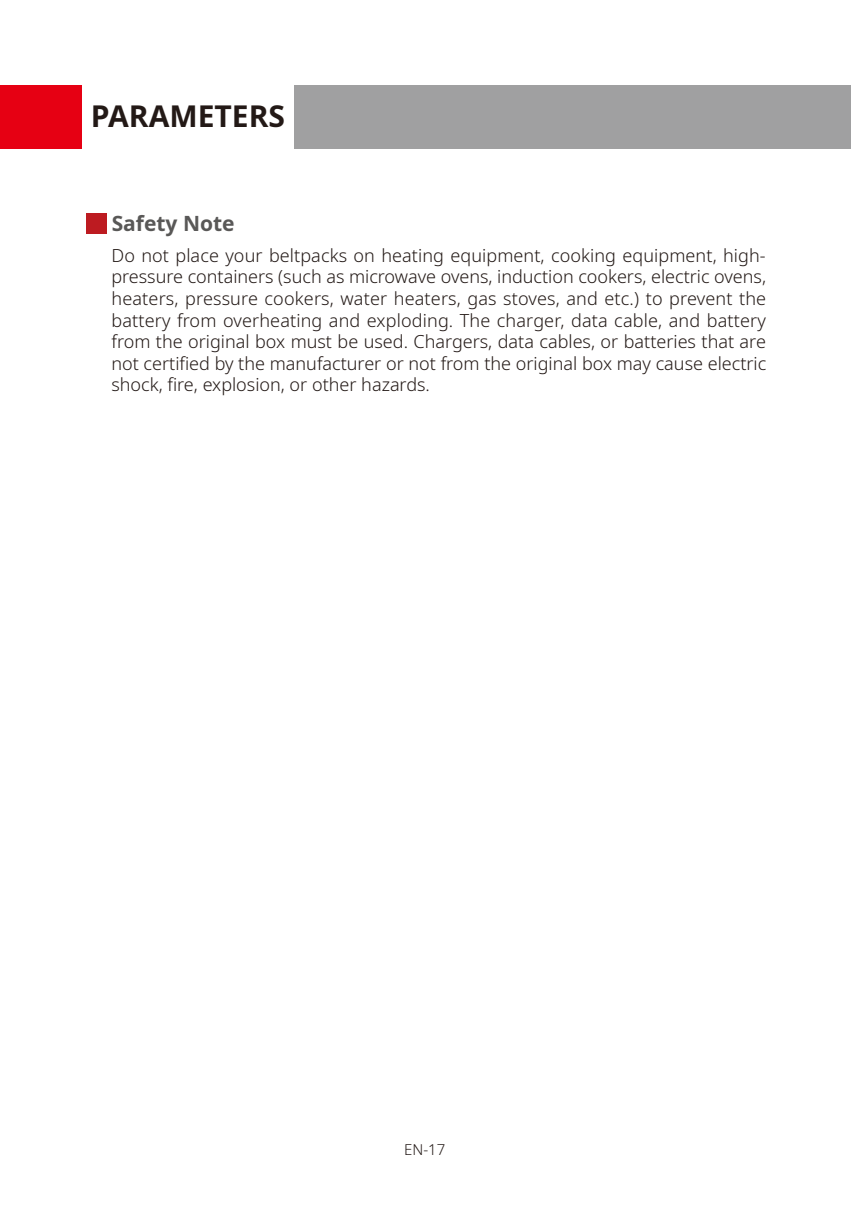
<style>
.page{position:relative;width:851px;height:1208px;background:#fff}
.page>*{position:absolute;margin:0;border:0;box-sizing:border-box;transform-origin:0 0}
.body_B{font:700 30px "Noto Sans";color:#231916}
.body_B-2{font:700 21px "Noto Sans";color:#595857}
.body{font:300 18px/21.6px "Noto Sans";color:#231916;text-align:justify}
.t1{font:300 15px "Noto Sans";color:#231916}
</style>
<div class="page">
<div style="left:82px;top:85px;width:768px;height:63px;background:#a0a0a1"></div>
<div style="left:0;top:85px;width:82px;height:63px;background:#e60013"></div>
<div style="left:86px;top:213px;width:20px;height:21px;background:#bd1b21"></div>
<div style="left:82px;top:85px;width:211px;height:63px;background:#fff"></div>
<p class="body_B" style="left:91px;top:95px;width:196px">PARAMETERS</p>
<p class="body_B-2" style="left:112px;top:208px;width:124px">Safety Note</p>
<p class="body" style="left:111px;top:245px;width:656px">Do not place your beltpacks on heating equipment, cooking equipment, high&shy;pressure containers (such as microwave ovens, induction cookers, electric ovens, heaters, pressure cookers, water heaters, gas stoves, and etc.) to prevent the battery from overheating and exploding. The charger, data cable, and battery from the original box must be used. Chargers, data cables, or batteries that are not certified by the manufacturer or not from the original box may cause electric shock, fire, explosion, or other hazards.</p>
<p class="t1" style="left:404px;top:1138px;width:43px">EN-17</p>
</div>
